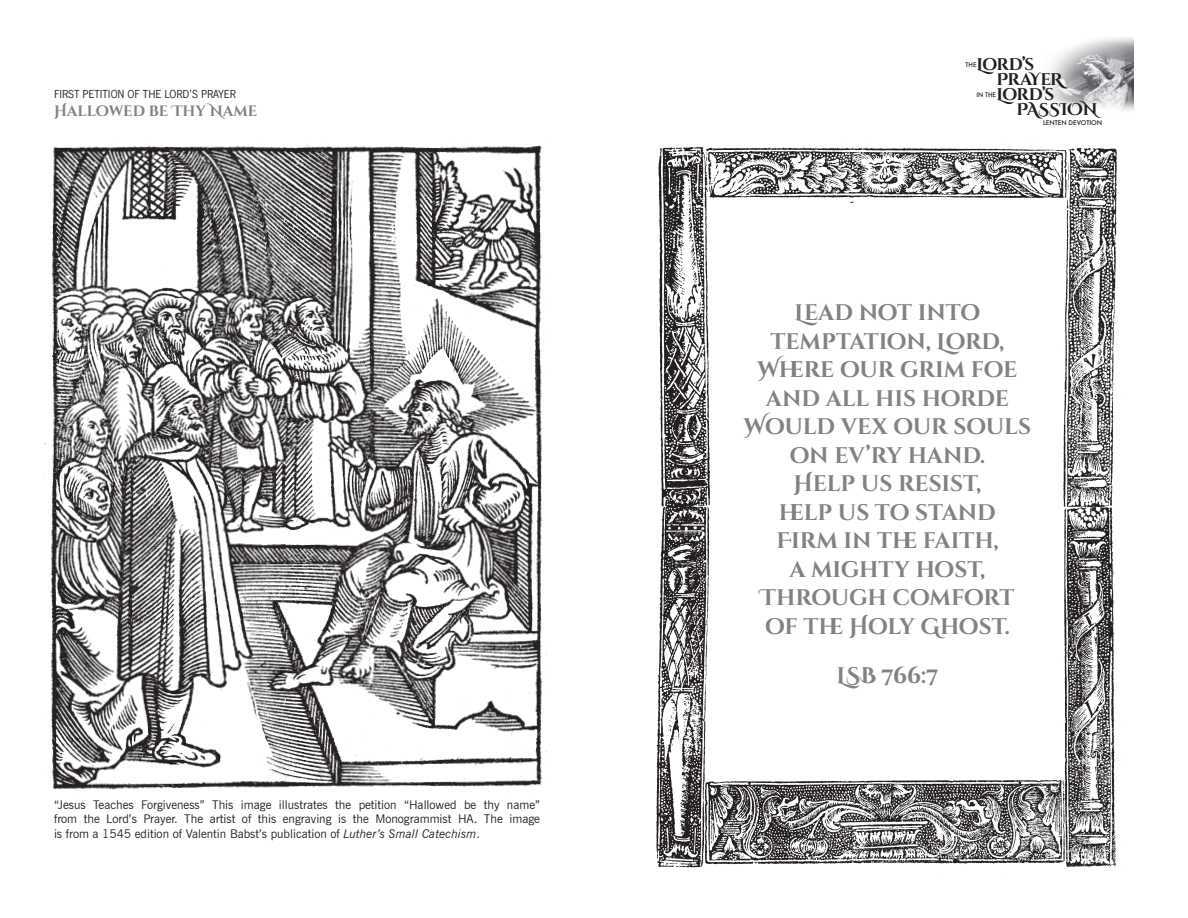
<style>
.page{position:relative;width:1188px;height:918px;background:#fff}
.page>*{position:absolute;margin:0;border:0;box-sizing:border-box;transform-origin:0 0}
.t1{font:700 22.5px/28.5px "Cinzel Decorative";letter-spacing:-.005em;color:#808285;text-align:center}
.t2{font:700 16.95px "Cinzel Decorative";letter-spacing:-.02em;color:#231f20}
.t3{font:700 15px "Cinzel Decorative";color:#808285}
.t4{font:12px/14.4px "News Gothic BT";color:#231f20;text-align:justify}
.t5{font:12px "News Got T";color:#231f20}
.t6{font:500 6.3px "Futura";color:#231f20}
.t7{font:500 6.15px "Futura";color:#231f20}
.s1{font-style:italic}
</style>
<div class="page">
<img style="left:1048px;top:38px;width:86px;height:73px">
<img style="left:43px;top:137px;width:503px;height:655px">
<img style="left:656px;top:146px;width:470px;height:723px">
<div style="left:712px;top:203px;width:351px;height:575px;background:#fff"></div>
<h2 class="t2" style="left:976px;top:54px;width:59px">Lord’s</h2>
<h2 class="t2" style="left:996px;top:69px;width:68px">PraYeR</h2>
<h2 class="t2" style="left:996px;top:84px;width:59px">Lord’s</h2>
<h2 class="t2" style="left:1016px;top:98px;width:83px">PASSION</h2>
<p class="t7" style="left:966px;top:60px;width:12px">THE</p>
<p class="t5" style="left:54px;top:87px;width:183px">FIRST PETITION OF THE LORD’S PRAYER</p>
<p class="t7" style="left:976px;top:90px;width:21px">IN THE</p>
<p class="t3" style="left:54px;top:101px;width:205px">Hallowed be Thy Name</p>
<p class="t6" style="left:1043px;top:118px;width:61px">LENTEN DEVOTION</p>
<p class="t4" style="left:54px;top:797px;width:488px">“Jesus Teaches Forgiveness” This image illustrates the petition “Hallowed be thy name” from the Lord’s Prayer. The artist of this engraving is the Monogrammist HA. The image is from a 1545 edition of Valentin Babst’s publication of <span class="s1">Luther’s Small Catechism</span>.</p>
<h1 class="t1" style="left:744px;top:299px;width:289px">Lead not into temptation, Lord,<br>Where our grim foe and all his horde<br>Would vex our souls on ev’ry hand.<br>Help us resist,<br>help us to stand<br>Firm in the faith,<br>a mighty host,<br>Through comfort of the Holy Ghost.</h1>
<h1 class="t1" style="left:836px;top:661px;width:104px">LSB 766:7</h1>
</div>
